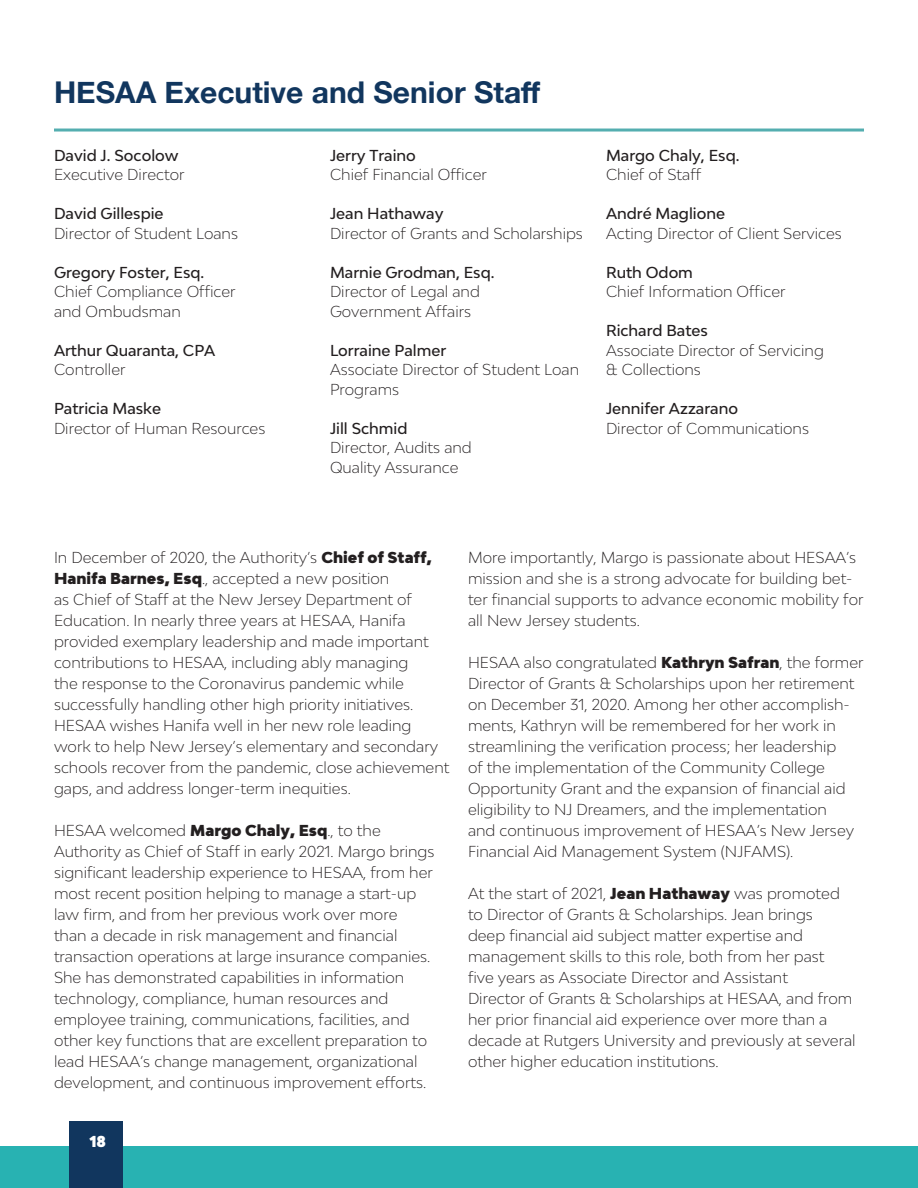
<style>
.page{position:relative;width:918px;height:1188px;background:#fff}
.page>*{position:absolute;margin:0;border:0;box-sizing:border-box;transform-origin:0 0}
.t1{font:700 30px "Helvetica Neue";color:#11365e}
.t2{font:300 15px/21px "Bw Modelica";color:#231f20}
.t3{font:500 15px "Bw Modelica";color:#231f20}
.t4{font:900 15px "Bw Modelica";color:#fff}
.s1{font-weight:900}
</style>
<div class="page">
<div style="left:0;top:1147px;width:917px;height:41px;background:#28b2b2"></div>
<hr style="left:54px;top:129px;width:810px;height:3px;background:#54aeb0">
<div style="left:69px;top:1121px;width:54px;height:67px;background:#11365e"></div>
<p class="t1" style="left:54px;top:69px;width:488px">HESAA Executive and Senior Staff</p>
<p class="t3" style="left:54px;top:145px;width:126px">David J. Socolow</p>
<p class="t2" style="left:54px;top:164px;width:132px">Executive Director</p>
<p class="t3" style="left:54px;top:204px;width:111px">David Gillespie</p>
<p class="t2" style="left:54px;top:222px;width:186px">Director of Student Loans</p>
<p class="t3" style="left:54px;top:262px;width:152px">Gregory Foster, Esq.</p>
<p class="t2" style="left:54px;top:282px;width:183px;line-height:19.5px">Chief Compliance Officer and Ombudsman</p>
<p class="t3" style="left:54px;top:340px;width:163px">Arthur Quaranta, CPA</p>
<p class="t2" style="left:54px;top:359px;width:73px">Controller</p>
<p class="t3" style="left:54px;top:399px;width:109px">Patricia Maske</p>
<p class="t2" style="left:54px;top:417px;width:213px">Director of Human Resources</p>
<p class="t3" style="left:330px;top:145px;width:87px">Jerry Traino</p>
<p class="t2" style="left:330px;top:164px;width:158px">Chief Financial Officer</p>
<p class="t3" style="left:330px;top:204px;width:115px">Jean Hathaway</p>
<p class="t2" style="left:330px;top:222px;width:255px">Director of Grants and Scholarships</p>
<p class="t3" style="left:330px;top:262px;width:166px">Marnie Grodman, Esq.</p>
<p class="t2" style="left:330px;top:282px;width:151px;line-height:19.5px">Director of Legal and<br>Government Affairs</p>
<p class="t3" style="left:330px;top:340px;width:118px">Lorraine Palmer</p>
<p class="t2" style="left:330px;top:360px;width:251px;line-height:19.5px">Associate Director of Student Loan<br>Programs</p>
<p class="t3" style="left:330px;top:418px;width:79px">Jill Schmid</p>
<p class="t2" style="left:330px;top:438px;width:143px;line-height:19.5px">Director, Audits and<br>Quality Assurance</p>
<p class="t3" style="left:606px;top:145px;width:135px">Margo Chaly, Esq.</p>
<p class="t2" style="left:606px;top:164px;width:97px">Chief of Staff</p>
<p class="t3" style="left:606px;top:204px;width:121px">André Maglione</p>
<p class="t2" style="left:606px;top:222px;width:237px">Acting Director of Client Services</p>
<p class="t3" style="left:606px;top:262px;width:88px">Ruth Odom</p>
<p class="t2" style="left:606px;top:281px;width:181px">Chief Information Officer</p>
<p class="t3" style="left:606px;top:321px;width:104px">Richard Bates</p>
<p class="t2" style="left:606px;top:340px;width:219px;line-height:19.5px">Associate Director of Servicing &amp; Collections</p>
<p class="t3" style="left:606px;top:399px;width:134px">Jennifer Azzarano</p>
<p class="t2" style="left:606px;top:417px;width:205px">Director of Communications</p>
<p class="t2" style="left:54px;top:547px;width:397px">In December of 2020, the Authority’s <span class="s1">Chief of Staff, Hanifa Barnes, Esq</span>., accepted a new position<br>as Chief of Staff at the New Jersey Department of Education. In nearly three years at HESAA, Hanifa provided exemplary leadership and made important contributions to HESAA, including ably managing<br>the response to the Coronavirus pandemic while successfully handling other high priority initiatives.<br>HESAA wishes Hanifa well in her new role leading work to help New Jersey’s elementary and secondary schools recover from the pandemic, close achievement gaps, and address longer-term inequities.</p>
<p class="t2" style="left:54px;top:820px;width:382px">HESAA welcomed <span class="s1">Margo Chaly, Esq</span>., to the Authority as Chief of Staff in early 2021. Margo brings significant leadership experience to HESAA, from her most recent position helping to manage a start-up law firm, and from her previous work over more<br>than a decade in risk management and financial transaction operations at large insurance companies.<br>She has demonstrated capabilities in information technology, compliance, human resources and employee training, communications, facilities, and other key functions that are excellent preparation to lead HESAA’s change management, organizational development, and continuous improvement efforts.</p>
<p class="t4" style="left:89px;top:1132px;width:18px">18</p>
<p class="t2" style="left:468px;top:547px;width:397px">More importantly, Margo is passionate about HESAA’s mission and she is a strong advocate for building bet&shy;ter financial supports to advance economic mobility for all New Jersey students.</p>
<p class="t2" style="left:468px;top:652px;width:397px">HESAA also congratulated <span class="s1">Kathryn Safran</span>, the former Director of Grants &amp; Scholarships upon her retirement on December 31, 2020. Among her other accomplish&shy;ments, Kathryn will be remembered for her work in streamlining the verification process; her leadership<br>of the implementation of the Community College Opportunity Grant and the expansion of financial aid eligibility to NJ Dreamers, and the implementation<br>and continuous improvement of HESAA’s New Jersey Financial Aid Management System (NJFAMS).</p>
<p class="t2" style="left:468px;top:883px;width:389px">At the start of 2021, <span class="s1">Jean Hathaway</span> was promoted to Director of Grants &amp; Scholarships. Jean brings<br>deep financial aid subject matter expertise and management skills to this role, both from her past<br>five years as Associate Director and Assistant<br>Director of Grants &amp; Scholarships at HESAA, and from her prior financial aid experience over more than a decade at Rutgers University and previously at several other higher education institutions.</p>
</div>
